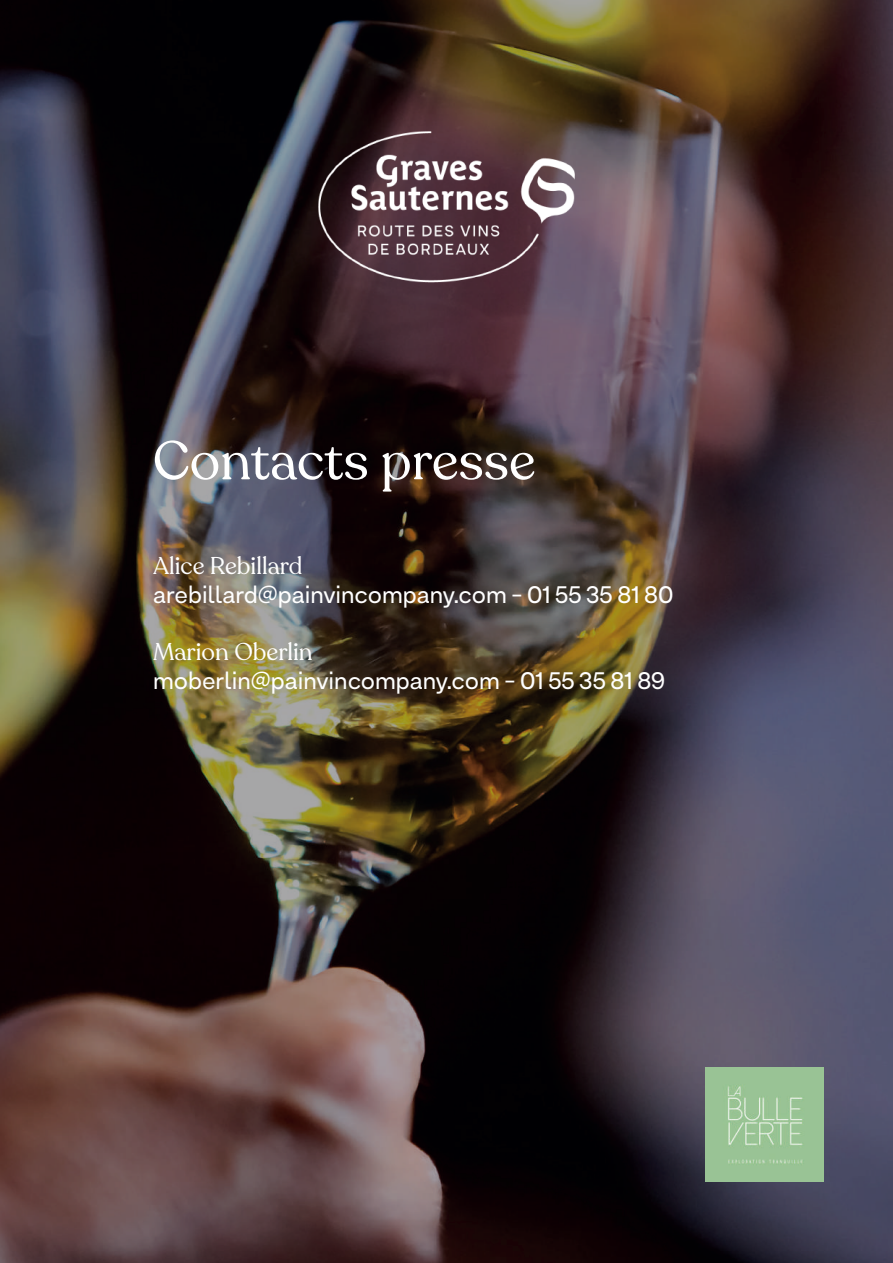
<style>
.page{position:relative;width:893px;height:1263px;background:#fff}
.page>*{position:absolute;margin:0;border:0;box-sizing:border-box;transform-origin:0 0}
.t1{font:54px "Recoleta";color:#fff}
.t2{font:24px "Armin Grotesk";color:#fff}
.t3{font:24px "Recoleta";color:#fff}
</style>
<div class="page">
<img style="left:0;top:0;width:893px;height:1263px">
<img style="left:212px;top:64px;width:469px;height:279px">
<img style="left:706px;top:1067px;width:117px;height:115px">
<h1 class="t1" style="left:153px;top:427px;width:384px">Contacts presse</h1>
<p class="t3" style="left:153px;top:551px;width:151px">Alice Rebillard</p>
<p class="t2" style="left:153px;top:580px;width:522px">arebillard@painvincompany.com - 01 55 35 81 80</p>
<p class="t3" style="left:153px;top:637px;width:161px">Marion Oberlin</p>
<p class="t2" style="left:153px;top:666px;width:514px">moberlin@painvincompany.com - 01 55 35 81 89</p>
</div>
